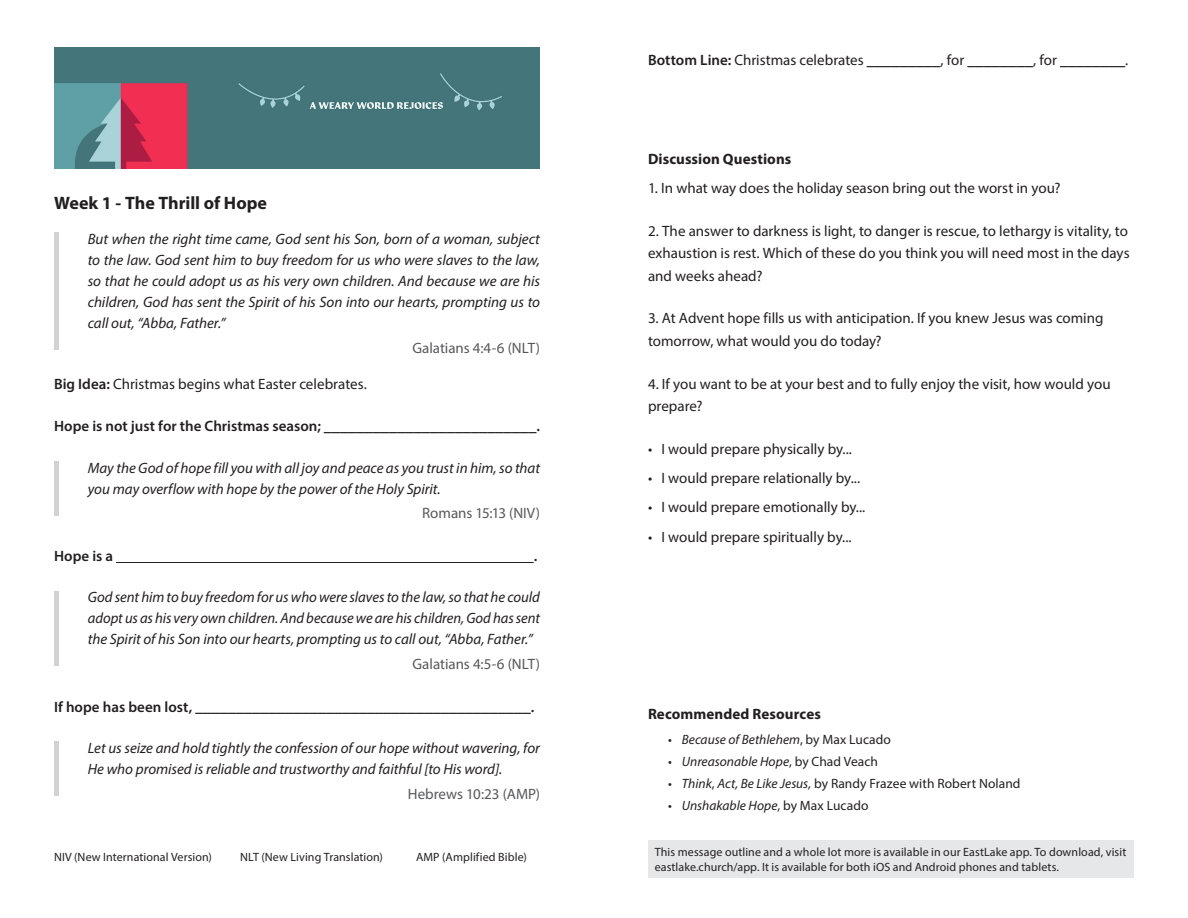
<style>
.page{position:relative;width:1188px;height:918px;background:#fff}
.page>*{position:absolute;margin:0;border:0;box-sizing:border-box;transform-origin:0 0}
.Sub_Heading{font:700 18px "Myriad Pro";color:#231f20}
.Verse{font:italic 15px/21px "Myriad Pro";color:#231f20;text-align:justify}
.t1{font:15px/22.5px "Myriad Pro";color:#231f20}
.Fill-In_Sentence{font:600 15px "Myriad Pro";color:#231f20}
.Reference{font:15px "Myriad Pro";color:#57585a}
.Resouces_Heading{font:700 15px "Myriad Pro";letter-spacing:.005em;color:#231f20}
.t2{font:italic 13.5px "Myriad Pro";letter-spacing:.005em;color:#231f20}
.t3{font:13.5px "Myriad Pro";letter-spacing:.005em;color:#231f20}
.Translattions{font:12px/15px "Myriad Pro";letter-spacing:.01em;color:#231f20}
.s1{font-weight:600}
.s2{font-style:normal}
.s3{font-style:italic}
</style>
<div class="page">
<hr style="left:54px;top:232px;width:4px;height:113px;background:#d1d2d4">
<svg style="left:54px;top:345px;width:4px;height:5px"></svg>
<hr style="left:324px;top:432px;width:212px;height:1px;background:#231f20">
<hr style="left:54px;top:461px;width:4px;height:50px;background:#d1d2d4">
<svg style="left:54px;top:511px;width:4px;height:4px"></svg>
<hr style="left:116px;top:562px;width:418px;height:1px;background:#231f20">
<hr style="left:54px;top:591px;width:4px;height:71px;background:#d1d2d4">
<svg style="left:54px;top:662px;width:4px;height:4px"></svg>
<hr style="left:195px;top:713px;width:336px;height:1px;background:#231f20">
<hr style="left:54px;top:742px;width:4px;height:49px;background:#d1d2d4">
<svg style="left:54px;top:791px;width:4px;height:5px"></svg>
<hr style="left:867px;top:66px;width:74px;height:1px;background:#231f20">
<hr style="left:968px;top:66px;width:65px;height:1px;background:#231f20">
<hr style="left:1060px;top:66px;width:65px;height:1px;background:#231f20">
<img style="left:54px;top:47px;width:486px;height:122px">
<div style="left:648px;top:840px;width:486px;height:38px;background:#e6e7e9"></div>
<p class="Sub_Heading" style="left:54px;top:191px;width:215px">Week 1 - The Thrill of Hope</p>
<p class="Verse" style="left:88px;top:228px;width:454px">But when the right time came, God sent his Son, born of a woman, subject to the law. God sent him to buy freedom for us who were slaves to the law, so that he could adopt us as his very own children. And because we are his children, God has sent the Spirit of his Son into our hearts, prompting us to call out, “Abba, Father.”</p>
<p class="Reference" style="left:412px;top:338px;width:129px">Galatians 4:4-6 (NLT)</p>
<p class="t1" style="left:54px;top:372px;width:314px"><span class="s1">Big Idea:</span> Christmas begins what Easter celebrates.</p>
<p class="Fill-In_Sentence" style="left:54px;top:417px;width:488px">Hope is not just for the Christmas season; __________________________.</p>
<p class="Verse" style="left:88px;top:457px;width:454px">May the God of hope fill you with all joy and peace as you trust in him, so that you may overflow with hope by the power of the Holy Spirit.</p>
<p class="Reference" style="left:422px;top:504px;width:119px">Romans 15:13 (NIV)</p>
<p class="Verse" style="left:88px;top:586px;width:454px">God sent him to buy freedom for us who were slaves to the law, so that he could adopt us as his very own children. And because we are his children, God has sent the Spirit of his Son into our hearts, prompting us to call out, “Abba, Father.”</p>
<p class="Reference" style="left:413px;top:655px;width:129px">Galatians 4:5-6 (NLT)</p>
<p class="Fill-In_Sentence" style="left:54px;top:697px;width:482px">If hope has been lost, _________________________________________.</p>
<p class="Verse" style="left:88px;top:737px;width:454px">Let us seize and hold tightly the confession of our hope without wavering, for<br>He who promised is reliable and trustworthy and faithful [to His word].</p>
<p class="Reference" style="left:408px;top:784px;width:134px">Hebrews 10:23 (AMP)</p>
<p class="t1" style="left:648px;top:49px;width:482px"><span class="s1">Bottom Line:</span> Christmas celebrates _________, for ________, for ________.</p>
<p class="Resouces_Heading" style="left:648px;top:149px;width:145px">Discussion Questions</p>
<p class="t1" style="left:648px;top:176px;width:414px">1. In what way does the holiday season bring out the worst in you?</p>
<p class="t1" style="left:648px;top:219px;width:483px;text-align:justify">2. The answer to darkness is light, to danger is rescue, to lethargy is vitality, to exhaustion is rest. Which of these do you think you will need most in the days and weeks ahead?</p>
<p class="t1" style="left:648px;top:307px;width:457px">3. At Advent hope fills us with anticipation. If you knew Jesus was coming tomorrow, what would you do today?</p>
<p class="t1" style="left:648px;top:372px;width:464px">4. If you want to be at your best and to fully enjoy the visit, how would you prepare?</p>
<p class="t1" style="left:648px;top:437px;width:206px">• I would prepare physically by...</p>
<p class="t1" style="left:648px;top:466px;width:214px">• I would prepare relationally by...</p>
<p class="t1" style="left:648px;top:496px;width:219px">• I would prepare emotionally by...</p>
<p class="t1" style="left:648px;top:525px;width:205px">• I would prepare spiritually by...</p>
<p class="Resouces_Heading" style="left:648px;top:704px;width:174px">Recommended Resources</p>
<p class="t2" style="left:668px;top:731px;width:224px"><span class="s2">•</span> Because of Bethlehem<span class="s2">, by Max Lucado</span></p>
<p class="t2" style="left:668px;top:753px;width:211px"><span class="s2">•</span> Unreasonable Hope<span class="s2">, by Chad Veach</span></p>
<p class="t3" style="left:668px;top:775px;width:354px">• <span class="s3">Think</span>, <span class="s3">Act, Be Like Jesus,</span> by Randy Frazee with Robert Noland</p>
<p class="t2" style="left:668px;top:797px;width:202px"><span class="s2">•</span> Unshakable Hope<span class="s2">, by Max Lucado</span></p>
<p class="Translattions" style="left:54px;top:849px;width:160px">NIV (New International Version)</p>
<p class="Translattions" style="left:240px;top:849px;width:144px">NLT (New Living Translation)</p>
<p class="Translattions" style="left:416px;top:849px;width:112px">AMP (Amplified Bible)</p>
<p class="Translattions" style="left:655px;top:844px;width:473px">This message outline and a whole lot more is available in our EastLake app. To download, visit eastlake.church/app. It is available for both iOS and Android phones and tablets.</p>
</div>
